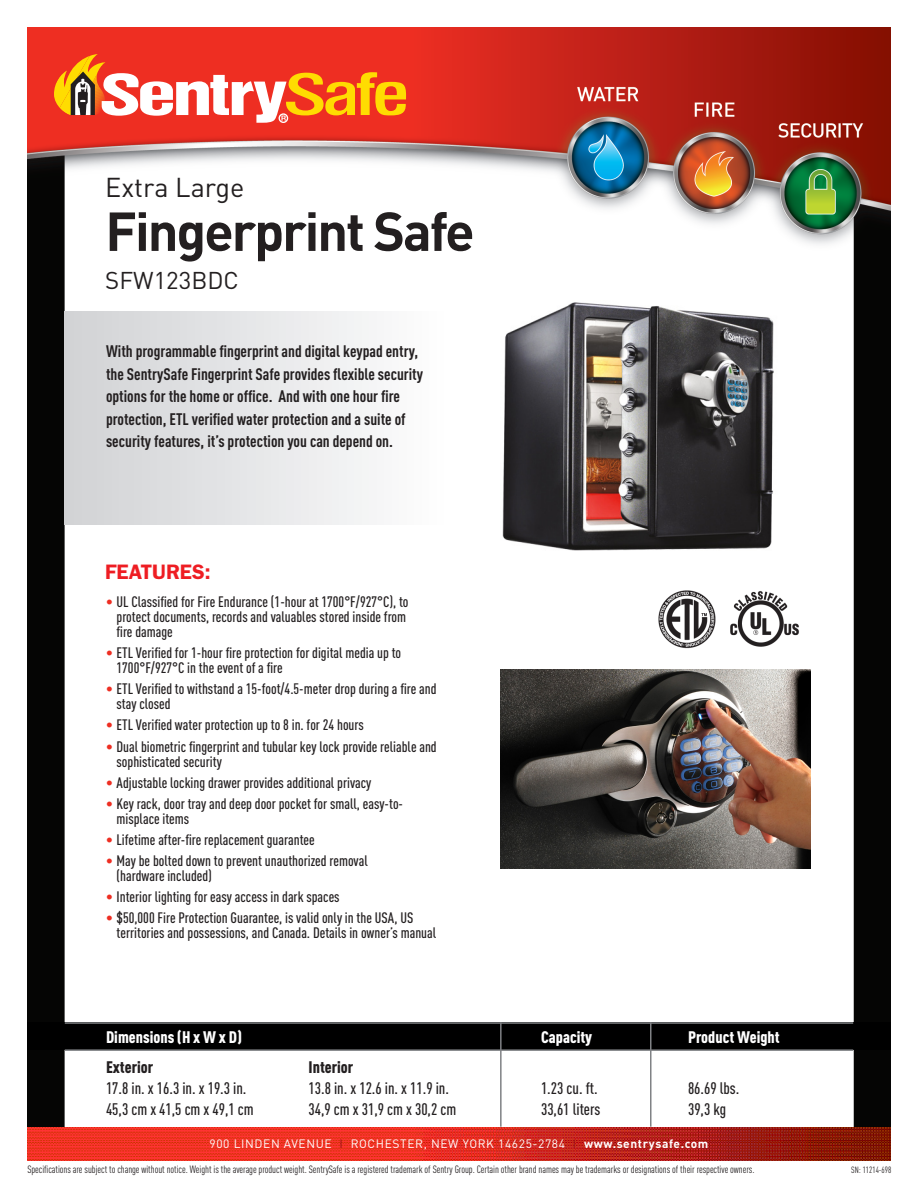
<style>
.page{position:relative;width:918px;height:1188px;background:#fff}
.page>*{position:absolute;margin:0;border:0;box-sizing:border-box;transform-origin:0 0}
.t1{font:700 54px "DIN";letter-spacing:-.04em;color:#231f20}
.t2{font:27px "DIN";color:#231f20}
.t3{font:24px "DIN";color:#231f20}
.t4{font:600 21px "Franklin Gothic";color:#ee1d23}
.t5{font:700 16.5px/22.5px "DIN Cond";color:#231f20}
.t6{font:500 16.5px "DIN Cond";color:#231f20}
.t7{font:900 16.5px "DIN Cond";color:#fff}
.t8{font:900 16.5px "DIN Cond";color:#231f20}
.t9{font:500 15px/15px "DIN Cond";color:#231f20}
.t10{font:12px "DIN";letter-spacing:.05em;color:#fff}
.t11{font:10.5px "DIN Cond";letter-spacing:-.005em;color:#231f20}
.t12{font:9px "DIN Cond";color:#231f20}
.s1{font-weight:700;color:#ee2e22}
.s2{color:#9c1418}
.s3{font-weight:700}
</style>
<div class="page">
<img style="left:27px;top:27px;width:864px;height:1101px">
<img style="left:27px;top:1128px;width:864px;height:33px">
<svg style="left:54px;top:54px;width:352px;height:69px"></svg>
<div style="left:65px;top:311px;width:383px;height:214px;background:linear-gradient(to right,#d0d2d4,#fefefe)"></div>
<img style="left:491px;top:287px;width:297px;height:283px">
<img style="left:500px;top:669px;width:311px;height:200px">
<img style="left:472px;top:582px;width:335px;height:76px">
<div style="left:27px;top:1022px;width:864px;height:27px;background:#000"></div>
<hr style="left:65px;top:1049px;width:788px;height:2px;background:#808285">
<hr style="left:500px;top:1022px;width:2px;height:105px;background:#808285">
<hr style="left:650px;top:1022px;width:2px;height:105px;background:#808285">
<hr style="left:65px;top:1022px;width:788px;height:2px;background:#808285">
<p class="t2" style="left:105px;top:170px;width:141px">Extra Large</p>
<p class="t1" style="left:105px;top:196px;width:371px">Fingerprint Safe</p>
<p class="t3" style="left:105px;top:266px;width:135px">SFW123BDC</p>
<p class="t5" style="left:106px;top:339px;width:319px">With programmable fingerprint and digital keypad entry, the SentrySafe Fingerprint Safe provides flexible security options for the home or office. And with one hour fire protection, ETL verified water protection and a suite of security features, it’s protection you can depend on.</p>
<p class="t4" style="left:105px;top:559px;width:107px">FEATURES:</p>
<p class="t9" style="left:117px;top:594px;width:293px;text-indent:-10px"><span class="s1">•</span> UL Classified for Fire Endurance (1-hour at 1700°F/927°C), to protect documents, records and valuables stored inside from fire damage</p>
<p class="t9" style="left:117px;top:645px;width:286px;text-indent:-10px"><span class="s1">•</span> ETL Verified for 1-hour fire protection for digital media up to<br>1700°F/927°C in the event of a fire</p>
<p class="t9" style="left:117px;top:681px;width:322px;text-indent:-10px"><span class="s1">•</span> ETL Verified to withstand a 15-foot/4.5-meter drop during a fire and stay closed</p>
<p class="t9" style="left:106px;top:717px;width:259px"><span class="s1">•</span> ETL Verified water protection up to 8 in. for 24 hours</p>
<p class="t9" style="left:117px;top:738px;width:322px;text-indent:-10px"><span class="s1">•</span> Dual biometric fingerprint and tubular key lock provide reliable and sophisticated security</p>
<p class="t9" style="left:106px;top:774px;width:267px"><span class="s1">•</span> Adjustable locking drawer provides additional privacy</p>
<p class="t9" style="left:117px;top:796px;width:288px;text-indent:-10px"><span class="s1">•</span> Key rack, door tray and deep door pocket for small, easy-to&shy;misplace items</p>
<p class="t9" style="left:106px;top:832px;width:210px"><span class="s1">•</span> Lifetime after-fire replacement guarantee</p>
<p class="t9" style="left:117px;top:853px;width:253px;text-indent:-10px"><span class="s1">•</span> May be bolted down to prevent unauthorized removal (hardware included)</p>
<p class="t9" style="left:106px;top:889px;width:235px"><span class="s1">•</span> Interior lighting for easy access in dark spaces</p>
<p class="t9" style="left:117px;top:910px;width:321px;text-indent:-10px"><span class="s1">•</span> $50,000 Fire Protection Guarantee, is valid only in the USA, US territories and possessions, and Canada. Details in owner’s manual</p>
<p class="t7" style="left:106px;top:1027px;width:137px">Dimensions (H x W x D)</p>
<p class="t7" style="left:541px;top:1027px;width:53px">Capacity</p>
<p class="t7" style="left:688px;top:1027px;width:93px">Product Weight</p>
<p class="t8" style="left:106px;top:1057px;width:49px">Exterior</p>
<p class="t8" style="left:309px;top:1057px;width:46px">Interior</p>
<p class="t6" style="left:106px;top:1078px;width:142px">17.8 in. x 16.3 in. x 19.3 in.</p>
<p class="t6" style="left:309px;top:1078px;width:142px">13.8 in. x 12.6 in. x 11.9 in.</p>
<p class="t6" style="left:541px;top:1078px;width:58px">1.23 cu. ft.</p>
<p class="t6" style="left:688px;top:1078px;width:53px">86.69 lbs.</p>
<p class="t6" style="left:106px;top:1099px;width:149px">45,3 cm x 41,5 cm x 49,1 cm</p>
<p class="t6" style="left:309px;top:1099px;width:149px">34,9 cm x 31,9 cm x 30,2 cm</p>
<p class="t6" style="left:541px;top:1099px;width:61px">33,61 liters</p>
<p class="t6" style="left:688px;top:1099px;width:40px">39,3 kg</p>
<p class="t10" style="left:210px;top:1137px;width:500px">900 LINDEN AVENUE <span class="s2">I</span> ROCHESTER, NEW YORK 14625-2784 <span class="s2">I</span> <span class="s3">www.sentrysafe.com</span></p>
<p class="t11" style="left:27px;top:1163px;width:729px">Specifications are subject to change without notice. Weight is the average product weight. SentrySafe is a registered trademark of Sentry Group. Certain other brand names may be trademarks or designations of their respective owners.</p>
<p class="t12" style="left:851px;top:1165px;width:42px">SN: 11214-698</p>
</div>
